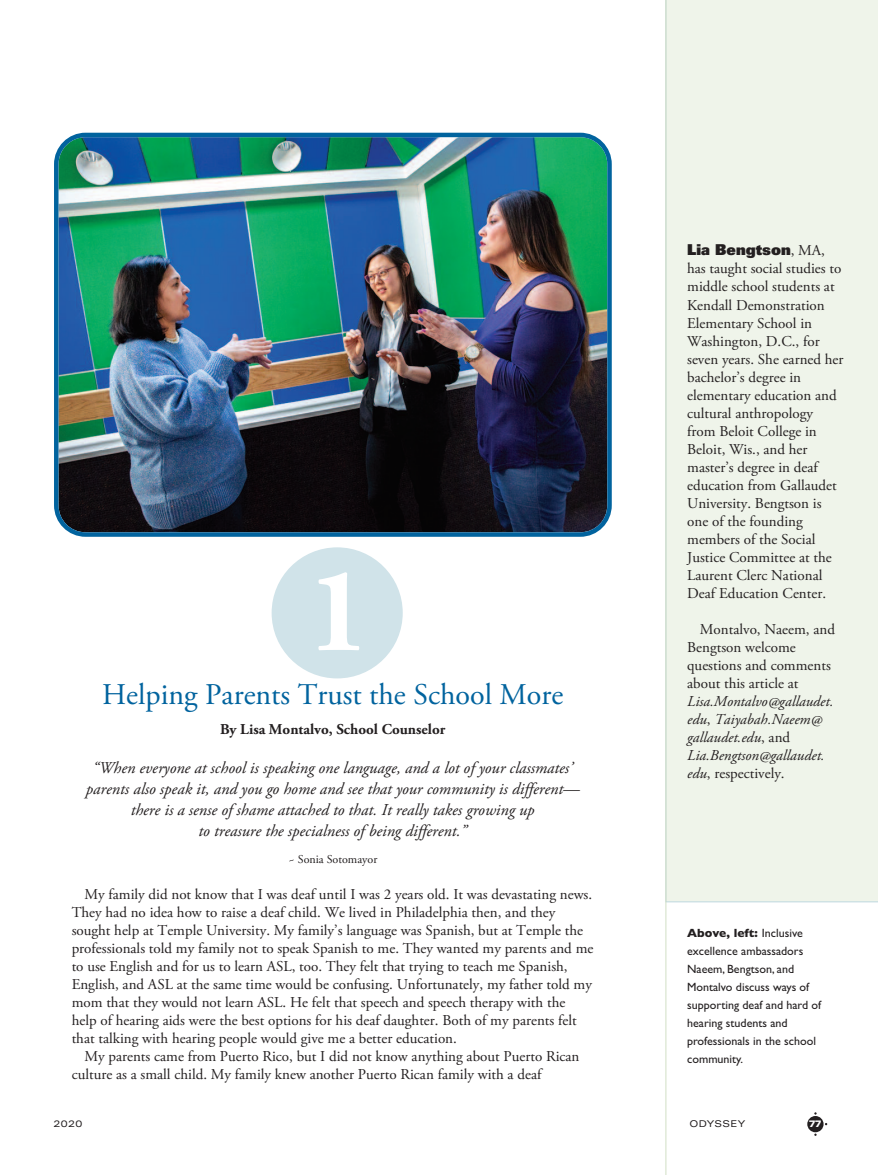
<style>
.page{position:relative;width:878px;height:1175px;background:#fff}
.page>*{position:absolute;margin:0;border:0;box-sizing:border-box;transform-origin:0 0}
.t1{font:700 121.35px "Adobe Garamond Pro";color:#fff}
.t2{font:30px "Adobe Garamond Pro";color:#01639e}
.t3{font:italic 16.5px/21px "Adobe Garamond Pro";color:#231f20;text-align:center}
.t4{font:15px/18px "Adobe Garamond Pro";color:#231f20}
.t5{font:italic 15px/18px "Adobe Garamond Pro";color:#231f20}
.t6{font:700 15px "Adobe Garamond Pro";color:#231f20}
.t7{font:900 15px "Univers";color:#231f20}
.t8{font:12px/18px "Gill Sans";color:#231f20}
.t9{font:12px "Adobe Garamond Pro";color:#231f20}
.t10{font:expanded 9.3px "Univers";letter-spacing:.035em;color:#231f20}
.t11{font:900 expanded 9.3px "Univers";color:#fff}
.s1{font-style:italic}
.s2{font-family:"Adobe Garamond Pro";font-weight:400}
.s3{font-style:normal}
.s4{font-weight:700}
</style>
<div class="page">
<div style="left:271px;top:547px;width:132px;height:131px;background:#d0e3e9;border-radius:50%"></div>
<div style="left:807px;top:1116px;width:16px;height:16px;background:#231f20;border-radius:50%"></div>
<img style="left:54px;top:133px;width:557px;height:404px">
<div style="left:666px;top:0;width:212px;height:902px;background:#eff4ea"></div>
<hr style="left:665px;top:0;width:1px;height:1174px;background:#d1dfc5">
<h1 class="t1" style="left:307px;top:563px;width:65px">1</h1>
<h2 class="t2" style="left:102px;top:682px;width:463px">Helping Parents Trust the School More</h2>
<p class="t6" style="left:220px;top:723px;width:227px">By Lisa Montalvo, School Counselor</p>
<p class="t3" style="left:86px;top:758px;width:495px">“When everyone at school is speaking one language, and a lot of your classmates’ parents also speak it, and you go home and see that your community is different— there is a sense of shame attached to that. It really takes growing up<br>to treasure the specialness of being different.”</p>
<p class="t9" style="left:288px;top:854px;width:91px"><span class="s1">~</span> Sonia Sotomayor</p>
<p class="t4" style="left:72px;top:886px;width:523px;text-indent:13px">My family did not know that I was deaf until I was 2 years old. It was devastating news.<br>They had no idea how to raise a deaf child. We lived in Philadelphia then, and they sought help at Temple University. My family’s language was Spanish, but at Temple the professionals told my family not to speak Spanish to me. They wanted my parents and me to use English and for us to learn ASL, too. They felt that trying to teach me Spanish, English, and ASL at the same time would be confusing. Unfortunately, my father told my mom that they would not learn ASL. He felt that speech and speech therapy with the help of hearing aids were the best options for his deaf daughter. Both of my parents felt that talking with hearing people would give me a better education.</p>
<p class="t4" style="left:72px;top:1048px;width:509px;text-indent:13px">My parents came from Puerto Rico, but I did not know anything about Puerto Rican culture as a small child. My family knew another Puerto Rican family with a deaf</p>
<p class="t7" style="left:687px;top:245px;width:139px">Lia Bengtson<span class="s2">, MA,</span></p>
<p class="t4" style="left:687px;top:261px;width:158px">has taught social studies to middle school students at<br>Kendall Demonstration<br>Elementary School in<br>Washington, D.C., for seven years. She earned her bachelor’s degree in elementary education and cultural anthropology from Beloit College in<br>Beloit, Wis., and her master’s degree in deaf education from Gallaudet<br>University. Bengtson is one of the founding members of the Social<br>Justice Committee at the<br>Laurent Clerc National<br>Deaf Education Center.</p>
<p class="t4" style="left:687px;top:621px;width:149px;text-indent:13px">Montalvo, Naeem, and<br>Bengtson welcome questions and comments about this article at</p>
<p class="t5" style="left:687px;top:693px;width:148px">Lisa.Montalvo@gallaudet. edu<span class="s3">,</span> Taiyabah.Naeem@ gallaudet.edu<span class="s3">, and<br></span>Lia.Bengtson@gallaudet. edu<span class="s3">, respectively.</span></p>
<p class="t8" style="left:707px;top:334px;width:109px"><span class="s4">Left:</span> A father and daughter involved in the Deaf Role Model<br>Program learn how to sign <span class="s1">I love you</span>.</p>
<p class="t8" style="left:707px;top:442px;width:116px"><span class="s4">Far left:</span> A mother learns the sign <span class="s1">family </span>from a deaf role model.</p>
<p class="t8" style="left:687px;top:923px;width:136px"><span class="s4">Above, left:</span> Inclusive excellence ambassadors<br>Naeem, Bengtson, and<br>Montalvo discuss ways of supporting deaf and hard of hearing students and professionals in the school community.</p>
<p class="t10" style="left:54px;top:1120px;width:30px">2020</p>
<p class="t10" style="left:689px;top:1120px;width:57px">ODYSSEY</p>
<p class="t11" style="left:809px;top:1120px;width:14px">77</p>
</div>
